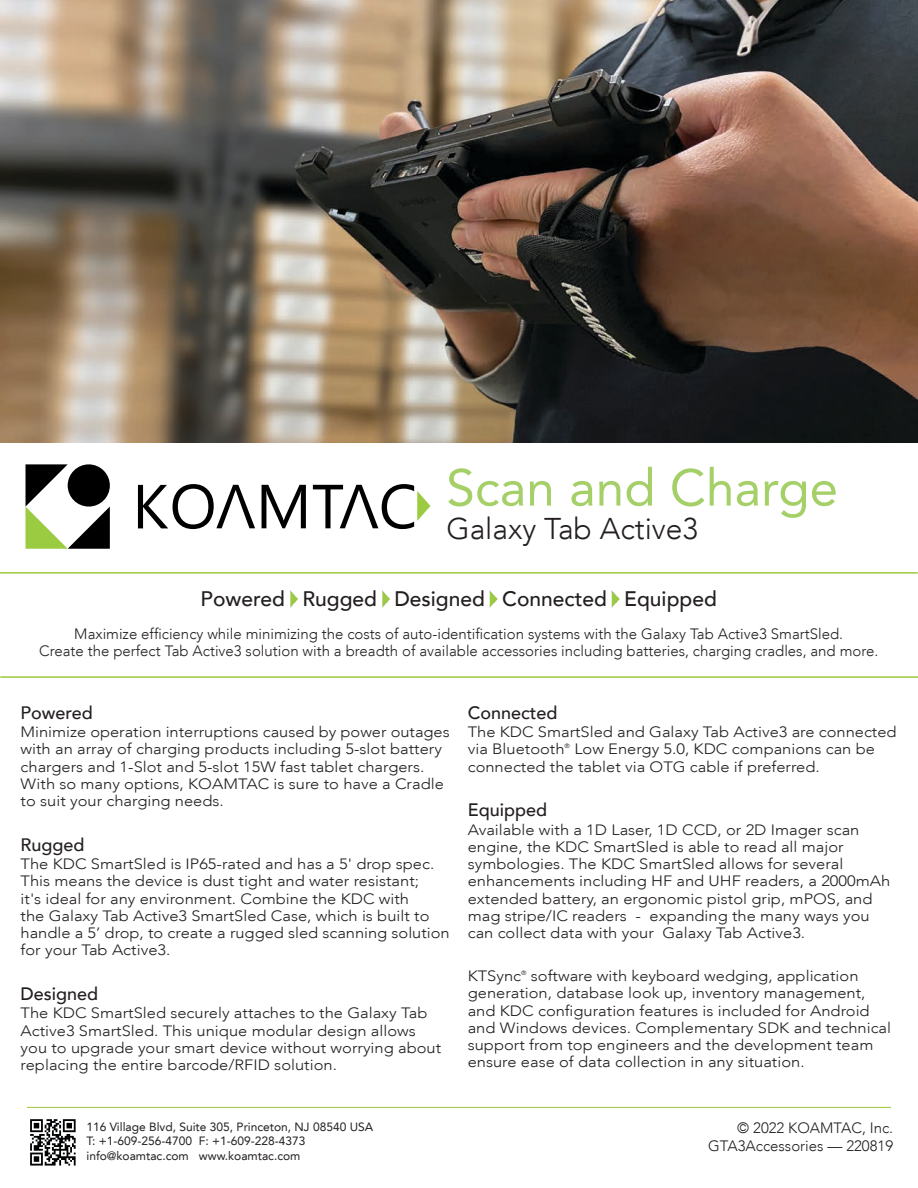
<style>
.page{position:relative;width:918px;height:1188px;background:#fff}
.page>*{position:absolute;margin:0;border:0;box-sizing:border-box;transform-origin:0 0}
.Product_Title{font:51.3px "Avenir LT";color:#a5d068}
.t1{font:300 30px "Avenir LT";color:#231f20}
.Overview_Line{font:500 21px "Avenir LT";color:#231f20}
.topic_heading{font:500 18px "Avenir LT";color:#231f20}
.Main_Text{font:500 18px "Avenir LT";color:#231f20}
.Main_Text-2{font:300 15px/17.2px "Avenir LT";color:#231f20;scale:1.1 1}
.topic_heading-2{font:300 15px/17.2px "Avenir LT";color:#231f20;scale:1.1 1}
.line_spacing{font:300 15px/16.5px "Avenir LT";color:#231f20;text-align:center}
.Main_Text-3{font:300 15px/18px "Avenir LT";color:#231f20;text-align:right}
.t2{font:12px "Avenir LT";color:#231f20}
.Main_Text-4{font:300 6.15px "Avenir LT";color:#231f20;scale:1.1 1}
</style>
<div class="page">
<hr style="left:27px;top:1107px;width:864px;height:1px;background:#9dc93b">
<img style="left:290px;top:591px;width:8px;height:17px">
<img style="left:382px;top:591px;width:8px;height:17px">
<img style="left:489px;top:591px;width:9px;height:17px">
<img style="left:611px;top:591px;width:9px;height:17px">
<hr style="left:0;top:572px;width:918px;height:2px;background:#9dc93b">
<hr style="left:0;top:676px;width:918px;height:2px;background:#9dc93b">
<img style="left:0;top:0;width:918px;height:442px">
<img style="left:30px;top:1119px;width:46px;height:47px">
<svg style="left:26px;top:464px;width:84px;height:85px"></svg>
<div style="left:68px;top:464px;width:42px;height:43px;background:#000;border-radius:50%"></div>
<svg style="left:262px;top:485px;width:44px;height:43px"></svg>
<svg style="left:138px;top:484px;width:117px;height:45px"></svg>
<svg style="left:313px;top:484px;width:117px;height:45px"></svg>
<p class="Product_Title" style="left:446px;top:458px;width:393px">Scan and Charge</p>
<p class="t1" style="left:446px;top:511px;width:253px">Galaxy Tab Active3</p>
<p class="Overview_Line" style="left:201px;top:587px;width:518px">Powered Rugged Designed Connected Equipped</p>
<p class="line_spacing" style="left:39px;top:626px;width:841px">Maximize efficiency while minimizing the costs of auto-identification systems with the Galaxy Tab Active3 SmartSled.<br>Create the perfect Tab Active3 solution with a breadth of available accessories including batteries, charging cradles, and more.</p>
<p class="topic_heading" style="left:21px;top:702px;width:74px">Powered</p>
<p class="topic_heading-2" style="left:21px;top:723px;width:392px">Minimize operation interruptions caused by power outages with an array of charging products including 5-slot battery chargers and 1-Slot and 5-slot 15W fast tablet chargers.<br>With so many options, KOAMTAC is sure to have a Cradle to suit your charging needs.</p>
<p class="topic_heading" style="left:21px;top:834px;width:66px">Rugged</p>
<p class="Main_Text-2" style="left:21px;top:855px;width:392px">The KDC SmartSled is IP65-rated and has a 5' drop spec.<br>This means the device is dust tight and water resistant;<br>it's ideal for any environment. Combine the KDC with<br>the Galaxy Tab Active3 SmartSled Case, which is built to handle a 5’ drop, to create a rugged sled scanning solution for your Tab Active3.</p>
<p class="topic_heading" style="left:21px;top:984px;width:79px">Designed</p>
<p class="Main_Text-2" style="left:21px;top:1005px;width:384px">The KDC SmartSled securely attaches to the Galaxy Tab Active3 SmartSled. This unique modular design allows you to upgrade your smart device without worrying about replacing the entire barcode/RFID solution.</p>
<p class="Main_Text" style="left:468px;top:702px;width:91px">Connected</p>
<p class="Main_Text-2" style="left:468px;top:723px;width:391px">The KDC SmartSled and Galaxy Tab Active3 are connected via Bluetooth</p>
<p class="Main_Text-2" style="left:468px;top:741px;width:372px;text-indent:107px">Low Energy 5.0, KDC companions can be connected the tablet via OTG cable if preferred.</p>
<p class="topic_heading" style="left:468px;top:800px;width:81px">Equipped</p>
<p class="Main_Text-2" style="left:468px;top:821px;width:386px">Available with a 1D Laser, 1D CCD, or 2D Imager scan engine, the KDC SmartSled is able to read all major symbologies. The KDC SmartSled allows for several enhancements including HF and UHF readers, a 2000mAh extended battery, an ergonomic pistol grip, mPOS, and mag stripe/IC readers - expanding the many ways you can collect data with your Galaxy Tab Active3.</p>
<p class="Main_Text-2" style="left:468px;top:967px;width:50px">KTSync</p>
<p class="Main_Text-4" style="left:521px;top:969px;width:6px">®</p>
<p class="Main_Text-4" style="left:565px;top:742px;width:6px">®</p>
<p class="Main_Text-2" style="left:468px;top:967px;width:386px;text-indent:63px">software with keyboard wedging, application generation, database look up, inventory management, and KDC configuration features is included for Android and Windows devices. Complementary SDK and technical support from top engineers and the development team ensure ease of data collection in any situation.</p>
<p class="t2" style="left:87px;top:1120px;width:288px">116 Village Blvd, Suite 305, Princeton, NJ 08540 USA</p>
<p class="t2" style="left:87px;top:1134px;width:220px">T: +1-609-256-4700 F: +1-609-228-4373</p>
<p class="t2" style="left:87px;top:1149px;width:215px">info@koamtac.com www.koamtac.com</p>
<p class="Main_Text-3" style="left:708px;top:1119px;width:186px">© 2022 KOAMTAC, Inc.<br>GTA3Accessories — 220819</p>
</div>
